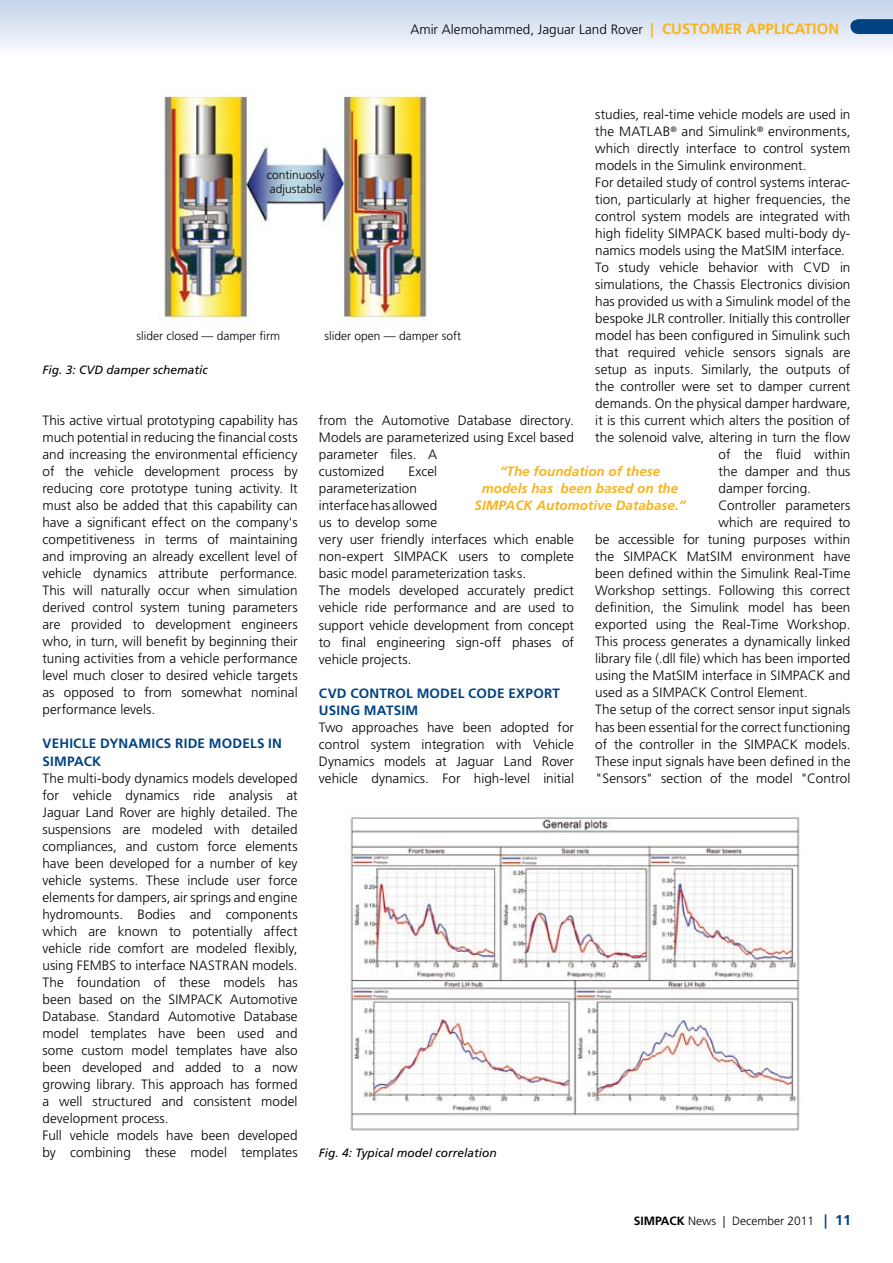
<style>
.page{position:relative;width:893px;height:1263px;background:#fff}
.page>*{position:absolute;margin:0;border:0;box-sizing:border-box;transform-origin:0 0}
.t1{font:300 13.5px/17px "Frutiger LT";letter-spacing:.005em;color:#000}
.t2{font:italic 700 13.5px/17px "Frutiger LT";color:#f9b41d;text-align:center}
.t3{font:700 13.5px/17px "Frutiger LT";letter-spacing:.015em;color:#004381}
.t4{font:300 12px/13.5px "Frutiger LT";color:#000}
.t5{font:italic 12px "Frutiger LT";color:#000}
.s1{font-weight:700;font-size:15px;color:#f9b41d}
.s2{font-weight:700}
.s3{font-weight:700;font-size:14.25px;color:#004381}
</style>
<div class="page">
<div style="left:0;top:0;width:893px;height:102px;background:linear-gradient(to bottom,#cedbee,#fff)"></div>
<svg style="left:850px;top:19px;width:43px;height:15px"></svg>
<img style="left:350px;top:817px;width:450px;height:314px">
<img style="left:116px;top:71px;width:360px;height:260px">
<p class="t1" style="left:410px;top:21px;width:430px">Amir Alemohammed, Jaguar Land Rover <span class="s1">| CUSTOM ER APPLICATION</span></p>
<p class="t1" style="left:595px;top:106px;width:257px">studies, real-time vehicle models are used in</p>
<p class="t1" style="left:595px;top:123px;width:257px">the MATLAB<sup>®</sup> and Simulink<sup>®</sup> environments,</p>
<p class="t1" style="left:595px;top:140px;width:257px">which directly interface to control system</p>
<p class="t1" style="left:595px;top:157px;width:213px">models in the Simulink environment.</p>
<p class="t1" style="left:595px;top:174px;width:257px">For detailed study of control systems interac-</p>
<p class="t1" style="left:595px;top:191px;width:257px">tion, particularly at higher frequencies, the</p>
<p class="t1" style="left:595px;top:208px;width:257px">control system models are integrated with</p>
<p class="t1" style="left:595px;top:225px;width:257px">high fidelity SIMPACK based multi-body dy-</p>
<p class="t1" style="left:595px;top:242px;width:251px">namics models using the MatSIM interface.</p>
<p class="t1" style="left:595px;top:259px;width:257px">To study vehicle behavior with CVD in</p>
<p class="t1" style="left:595px;top:276px;width:257px">simulations, the Chassis Electronics division</p>
<p class="t1" style="left:595px;top:293px;width:257px">has provided us with a Simulink model of the</p>
<p class="t1" style="left:595px;top:310px;width:257px">bespoke JLR controller. Initially this controller</p>
<p class="t1" style="left:595px;top:327px;width:257px">model has been configured in Simulink such</p>
<p class="t1" style="left:595px;top:344px;width:257px">that required vehicle sensors signals are</p>
<p class="t1" style="left:595px;top:361px;width:257px">setup as inputs. Similarly, the outputs of</p>
<p class="t1" style="left:595px;top:378px;width:257px">the controller were set to damper current</p>
<p class="t1" style="left:595px;top:395px;width:257px">demands. On the physical damper hardware,</p>
<p class="t1" style="left:595px;top:412px;width:257px">it is this current which alters the position of</p>
<p class="t1" style="left:595px;top:429px;width:257px">the solenoid valve, altering in turn the flow</p>
<p class="t1" style="left:719px;top:446px;width:133px">of the fluid within</p>
<p class="t1" style="left:719px;top:463px;width:133px">the damper and thus</p>
<p class="t1" style="left:719px;top:480px;width:94px">damper forcing.</p>
<p class="t1" style="left:719px;top:497px;width:133px">Controller parameters</p>
<p class="t1" style="left:719px;top:514px;width:133px">which are required to</p>
<p class="t1" style="left:595px;top:531px;width:257px">be accessible for tuning purposes within</p>
<p class="t1" style="left:595px;top:548px;width:257px">the SIMPACK MatSIM environment have</p>
<p class="t1" style="left:595px;top:565px;width:257px">been defined within the Simulink Real-Time</p>
<p class="t1" style="left:595px;top:582px;width:257px">Workshop settings. Following this correct</p>
<p class="t1" style="left:595px;top:599px;width:257px">definition, the Simulink model has been</p>
<p class="t1" style="left:595px;top:616px;width:257px">exported using the Real-Time Workshop.</p>
<p class="t1" style="left:595px;top:633px;width:257px">This process generates a dynamically linked</p>
<p class="t1" style="left:595px;top:650px;width:257px">library file (.dll file) which has been imported</p>
<p class="t1" style="left:595px;top:667px;width:257px">using the MatSIM interface in SIMPACK and</p>
<p class="t1" style="left:595px;top:684px;width:214px">used as a SIMPACK Control Element.</p>
<p class="t1" style="left:595px;top:701px;width:257px">The setup of the correct sensor input signals</p>
<p class="t1" style="left:595px;top:718px;width:257px">has been essential for the correct functioning</p>
<p class="t1" style="left:595px;top:735px;width:257px">of the controller in the SIMPACK models.</p>
<p class="t1" style="left:595px;top:752px;width:257px">These input signals have been defined in the</p>
<p class="t1" style="left:595px;top:770px;width:257px">"Sensors" section of the model "Control</p>
<p class="t4" style="left:267px;top:168px;width:60px">continuosly adjustable</p>
<p class="t4" style="left:136px;top:329px;width:145px">slider closed — damper firm</p>
<p class="t4" style="left:324px;top:329px;width:138px">slider open — damper soft</p>
<p class="t5" style="left:43px;top:363px;width:167px">Fig. 3: CVD damper schematic</p>
<p class="t1" style="left:319px;top:412px;width:257px">from the Automotive Database directory.<br>Models are parameterized using Excel based parameter files. A<br>customized</p>
<p class="t1" style="left:43px;top:412px;width:257px;text-align:justify">This active virtual prototyping capability has much potential in reducing the financial costs and increasing the environmental efficiency of the vehicle development process by reducing core prototype tuning activity. It must also be added that this capability can have a significant effect on the company's competitiveness in terms of maintaining and improving an already excellent level of vehicle dynamics attribute performance.<br>This will naturally occur when simulation derived control system tuning parameters are provided to development engineers who, in turn, will benefit by beginning their tuning activities from a vehicle performance level much closer to desired vehicle targets as opposed to from somewhat nominal performance levels.</p>
<p class="t3" style="left:43px;top:735px;width:239px">VEHICLE DYNAMICS RIDE MODELS IN<br>SIMPACK</p>
<p class="t1" style="left:43px;top:769px;width:257px">The multi-body dynamics models developed for vehicle dynamics ride analysis at Jaguar Land Rover are highly detailed. The suspensions are modeled with detailed compliances, and custom force elements have been developed for a number of key vehicle systems. These include user force elements for dampers, air springs and engine hydromounts. Bodies and components which are known to potentially affect vehicle ride comfort are modeled flexibly, using FEMBS to interface NASTRAN models.<br>The foundation of these models has been based on the SIMPACK Automotive Database. Standard Automotive Database model templates have been used and some custom model templates have also been developed and added to a now growing library. This approach has formed a well structured and consistent model development process.<br>Full vehicle models have been developed by combining these model templates</p>
<p class="t2" style="left:475px;top:463px;width:213px">“The foundation of these<br>models has been based on the<br>SIMPACK Automotive Database.”</p>
<p class="t1" style="left:319px;top:463px;width:257px;text-indent:90px">Excel<br>parameterization<br>interface has allowed<br>us to develop some<br>very user friendly interfaces which enable non-expert SIMPACK users to complete basic model parameterization tasks.<br>The models developed accurately predict vehicle ride performance and are used to support vehicle development from concept to final engineering sign-off phases of vehicle projects.</p>
<p class="t3" style="left:319px;top:684px;width:50px">CVD CONTROL</p>
<p class="t3" style="left:319px;top:684px;width:225px;text-indent:98px">MODEL CODE EXPORT<br>USING MATSIM</p>
<p class="t1" style="left:319px;top:719px;width:257px;text-align:justify">Two approaches have been adopted for control system integration with Vehicle Dynamics models at Jaguar Land Rover vehicle dynamics. For high-level initial</p>
<p class="t5" style="left:319px;top:1145px;width:179px">Fig. 4: Typical model correlation</p>
<p class="t4" style="left:634px;top:1214px;width:219px"><span class="s2">SIMPACK</span> News | December 2011 <span class="s3">| 11</span></p>
</div>
